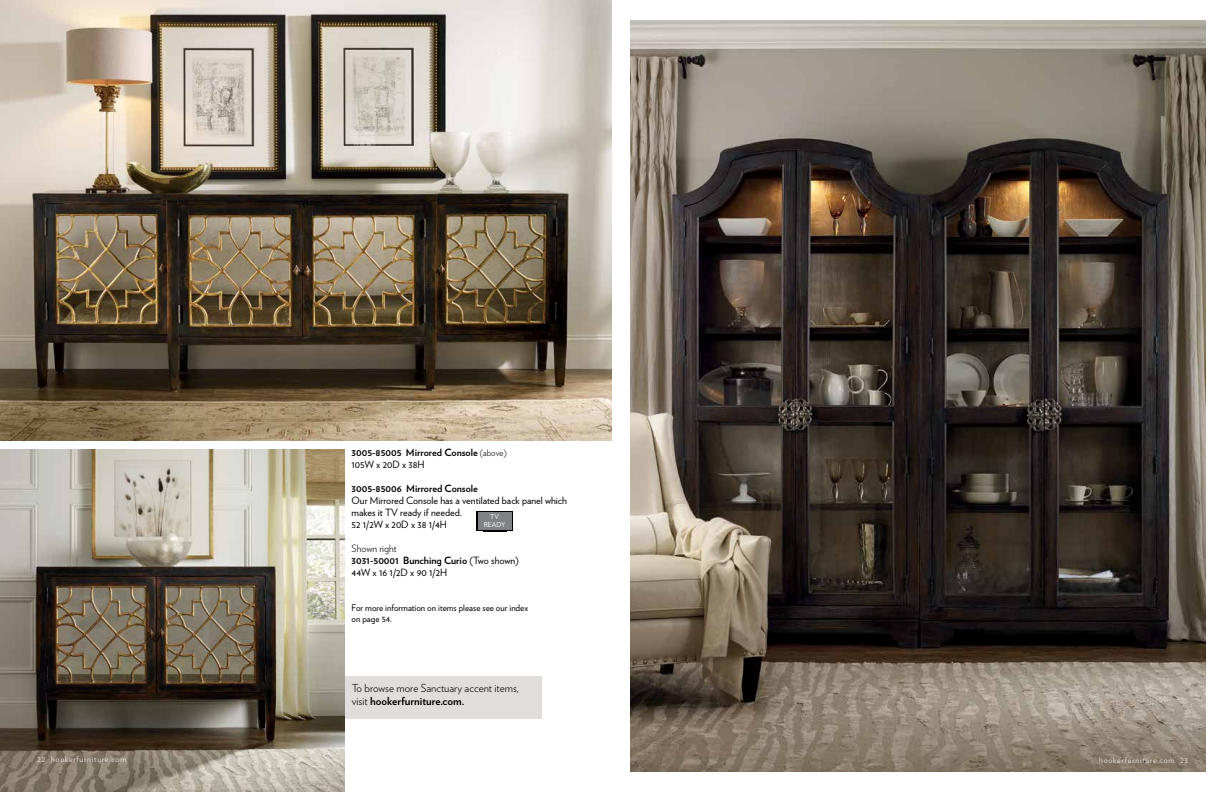
<style>
.page{position:relative;width:1224px;height:792px;background:#fff}
.page>*{position:absolute;margin:0;border:0;box-sizing:border-box;transform-origin:0 0}
.t1{font:300 11px/13.2px "Verlag";color:#000}
.t2{font:10px/12px "Verlag";color:#000}
.t3{font:700 10px/12px "Verlag";color:#000}
.t4{font:9px/10.8px "Verlag";color:#000}
.t5{font:300 8px "Verlag";letter-spacing:.1em;color:#fff}
.t6{font:6.8px/8.2px "Verlag";color:#fff;text-align:center}
.s1{font-weight:300;font-size:9px}
.s2{font-weight:400}
.s3{font-weight:300}
.s4{font-weight:700}
</style>
<div class="page">
<img style="left:630px;top:20px;width:576px;height:752px">
<div style="left:309px;top:677px;width:232px;height:42px;background:#e1ddda"></div>
<img style="left:0;top:450px;width:344px;height:342px">
<img style="left:0;top:0;width:612px;height:441px">
<div style="left:477px;top:511px;width:36px;height:20px;background:#000"></div>
<div style="left:478px;top:512px;width:34px;height:18px;background:#808285"></div>
<svg style="left:483px;top:531px;width:24px;height:1px"></svg>
<p class="t3" style="left:352px;top:446px;width:157px">3005-85005 Mirrored Console <span class="s1">(above)<br></span><span class="s2">105W x 20D x 38H</span></p>
<p class="t3" style="left:352px;top:482px;width:128px">3005-85006 Mirrored Console</p>
<p class="t2" style="left:352px;top:494px;width:217px">Our Mirrored Console has a ventilated back panel which makes it TV ready if needed.<br>52 1/2W x 20D x 38 1/4H</p>
<p class="t2" style="left:352px;top:542px;width:169px"><span class="s3">Shown right<br></span><span class="s4">3031-50001 Bunching Curio</span> (Two shown)<br>44W x 16 1/2D x 90 1/2H</p>
<p class="t4" style="left:352px;top:602px;width:178px">For more information on items please see our index on page 54.</p>
<p class="t6" style="left:484px;top:512px;width:23px">TV<br>READY</p>
<p class="t1" style="left:352px;top:681px;width:169px">To browse more Sanctuary accent items, visit <span class="s4">hookerfurniture.com.</span></p>
<p class="t5" style="left:37px;top:754px;width:90px">22 hookerfurniture.com</p>
<p class="t5" style="left:1099px;top:754px;width:90px">hookerfurniture.com 23</p>
</div>
